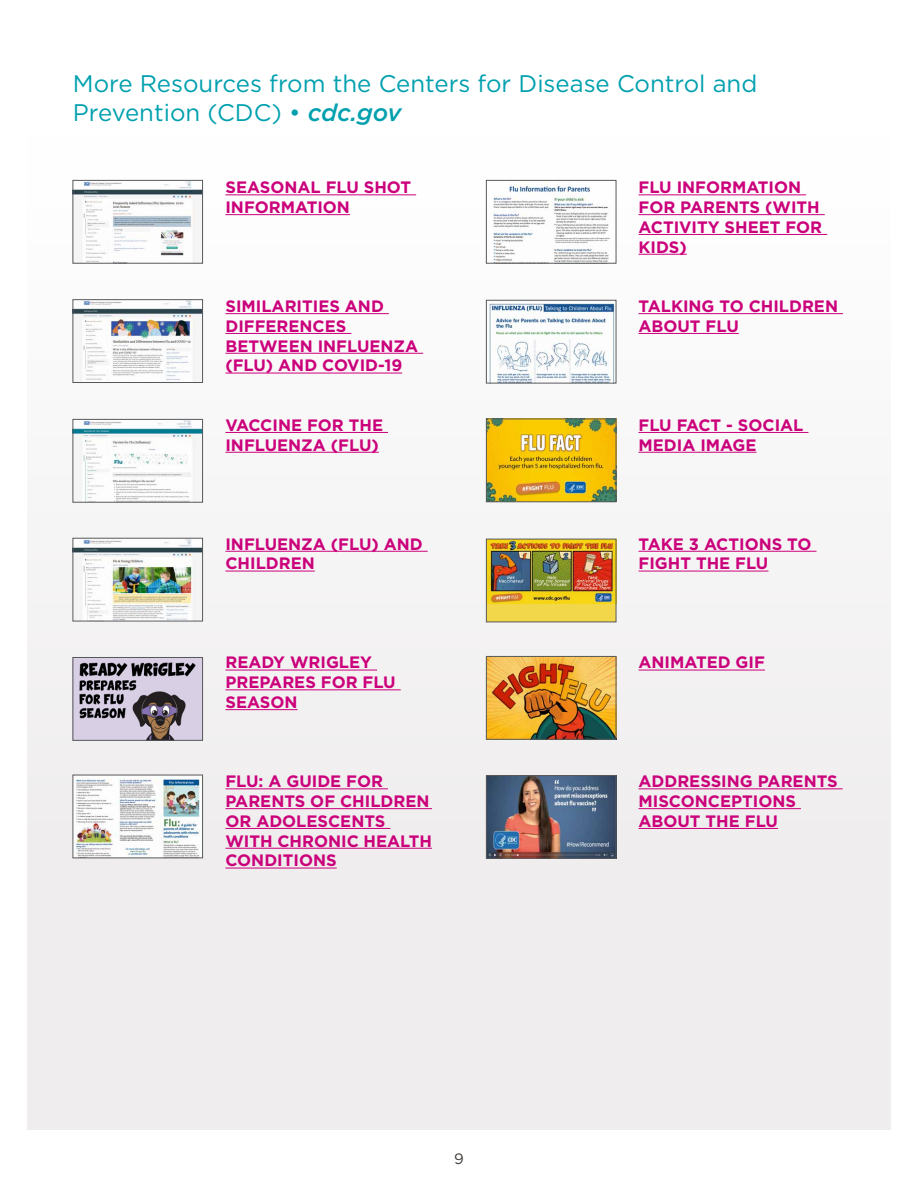
<style>
.page{position:relative;width:918px;height:1188px;background:#fff}
.page>*{position:absolute;margin:0;border:0;box-sizing:border-box;transform-origin:0 0}
.t1{font:24px/28.8px "Gotham";color:#00a0af}
.t2{font:700 16.5px/19.8px "Gotham";color:#cb007b}
.t3{font:15px "Gotham";color:#423c3a}
.s1{font-weight:500;font-style:italic}
</style>
<div class="page">
<div style="left:27px;top:135px;width:864px;height:995px;background:#efeded"></div>
<hr style="left:225px;top:194px;width:191px;height:1px;background:#cb007b">
<hr style="left:225px;top:214px;width:125px;height:1px;background:#cb007b">
<hr style="left:225px;top:313px;width:164px;height:1px;background:#cb007b">
<hr style="left:225px;top:333px;width:126px;height:1px;background:#cb007b">
<hr style="left:225px;top:353px;width:198px;height:1px;background:#cb007b">
<hr style="left:225px;top:373px;width:177px;height:1px;background:#cb007b">
<hr style="left:225px;top:432px;width:163px;height:1px;background:#cb007b">
<hr style="left:225px;top:452px;width:154px;height:1px;background:#cb007b">
<hr style="left:225px;top:551px;width:203px;height:1px;background:#cb007b">
<hr style="left:225px;top:571px;width:90px;height:1px;background:#cb007b">
<hr style="left:225px;top:670px;width:152px;height:1px;background:#cb007b">
<hr style="left:225px;top:689px;width:176px;height:1px;background:#cb007b">
<hr style="left:225px;top:709px;width:73px;height:1px;background:#cb007b">
<hr style="left:225px;top:788px;width:163px;height:1px;background:#cb007b">
<hr style="left:225px;top:808px;width:207px;height:1px;background:#cb007b">
<hr style="left:225px;top:828px;width:165px;height:1px;background:#cb007b">
<hr style="left:225px;top:848px;width:207px;height:1px;background:#cb007b">
<hr style="left:225px;top:868px;width:112px;height:1px;background:#cb007b">
<hr style="left:639px;top:194px;width:167px;height:1px;background:#cb007b">
<hr style="left:639px;top:214px;width:186px;height:1px;background:#cb007b">
<hr style="left:639px;top:234px;width:188px;height:1px;background:#cb007b">
<hr style="left:639px;top:254px;width:48px;height:1px;background:#cb007b">
<hr style="left:639px;top:313px;width:204px;height:1px;background:#cb007b">
<hr style="left:639px;top:333px;width:100px;height:1px;background:#cb007b">
<hr style="left:639px;top:432px;width:169px;height:1px;background:#cb007b">
<hr style="left:639px;top:452px;width:118px;height:1px;background:#cb007b">
<hr style="left:639px;top:551px;width:177px;height:1px;background:#cb007b">
<hr style="left:639px;top:571px;width:129px;height:1px;background:#cb007b">
<hr style="left:639px;top:670px;width:126px;height:1px;background:#cb007b">
<hr style="left:639px;top:788px;width:204px;height:1px;background:#cb007b">
<hr style="left:639px;top:808px;width:162px;height:1px;background:#cb007b">
<hr style="left:639px;top:828px;width:139px;height:1px;background:#cb007b">
<img style="left:75px;top:182px;width:126px;height:80px">
<div style="left:73px;top:180px;width:130px;height:84px;border:1px solid #58595b"></div>
<img style="left:488px;top:182px;width:126px;height:80px">
<div style="left:486px;top:180px;width:130px;height:84px;border:1px solid #58595b"></div>
<img style="left:75px;top:301px;width:126px;height:80px">
<div style="left:73px;top:299px;width:130px;height:84px;border:1px solid #58595b"></div>
<img style="left:488px;top:302px;width:126px;height:79px">
<div style="left:486px;top:300px;width:130px;height:83px;border:1px solid #58595b"></div>
<img style="left:488px;top:421px;width:126px;height:79px">
<div style="left:486px;top:419px;width:130px;height:83px;border:1px solid #58595b"></div>
<div style="left:486px;top:539px;width:130px;height:83px;background:#f2d74b"></div>
<img style="left:488px;top:541px;width:126px;height:63px">
<img style="left:488px;top:658px;width:126px;height:80px">
<div style="left:486px;top:656px;width:130px;height:84px;border:1px solid #58595b"></div>
<img style="left:488px;top:777px;width:126px;height:80px">
<div style="left:486px;top:775px;width:130px;height:84px;border:1px solid #58595b"></div>
<img style="left:75px;top:421px;width:126px;height:80px">
<div style="left:73px;top:419px;width:130px;height:84px;border:1px solid #58595b"></div>
<img style="left:75px;top:540px;width:126px;height:79px">
<div style="left:73px;top:538px;width:130px;height:83px;border:1px solid #58595b"></div>
<img style="left:75px;top:659px;width:126px;height:80px">
<div style="left:73px;top:657px;width:130px;height:84px;border:1px solid #58595b"></div>
<img style="left:75px;top:777px;width:126px;height:79px">
<div style="left:73px;top:775px;width:130px;height:83px;border:1px solid #58595b"></div>
<h1 class="t1" style="left:73px;top:69px;width:686px">More Resources from the Centers for Disease Control and<br>Prevention (CDC) • <span class="s1">cdc.gov</span></h1>
<p class="t2" style="left:225px;top:177px;width:187px">SEASONAL FLU SHOT<br>INFORMATION</p>
<p class="t2" style="left:225px;top:296px;width:194px">SIMILARITIES AND<br>DIFFERENCES<br>BETWEEN INFLUENZA (FLU) AND COVID-19</p>
<p class="t2" style="left:225px;top:415px;width:159px">VACCINE FOR THE<br>INFLUENZA (FLU)</p>
<p class="t2" style="left:225px;top:534px;width:199px">INFLUENZA (FLU) AND<br>CHILDREN</p>
<p class="t2" style="left:225px;top:653px;width:172px">READY WRIGLEY<br>PREPARES FOR FLU<br>SEASON</p>
<p class="t2" style="left:225px;top:771px;width:208px">FLU: A GUIDE FOR<br>PARENTS OF CHILDREN<br>OR ADOLESCENTS<br>WITH CHRONIC HEALTH<br>CONDITIONS</p>
<p class="t3" style="left:454px;top:1149px;width:11px">9</p>
<p class="t2" style="left:639px;top:177px;width:185px">FLU INFORMATION<br>FOR PARENTS (WITH<br>ACTIVITY SHEET FOR<br>KIDS)</p>
<p class="t2" style="left:639px;top:296px;width:201px">TALKING TO CHILDREN<br>ABOUT FLU</p>
<p class="t2" style="left:639px;top:415px;width:166px">FLU FACT - SOCIAL<br>MEDIA IMAGE</p>
<p class="t2" style="left:639px;top:534px;width:174px">TAKE 3 ACTIONS TO<br>FIGHT THE FLU</p>
<p class="t2" style="left:639px;top:653px;width:128px">ANIMATED GIF</p>
<p class="t2" style="left:639px;top:771px;width:201px">ADDRESSING PARENTS<br>MISCONCEPTIONS<br>ABOUT THE FLU</p>
</div>
